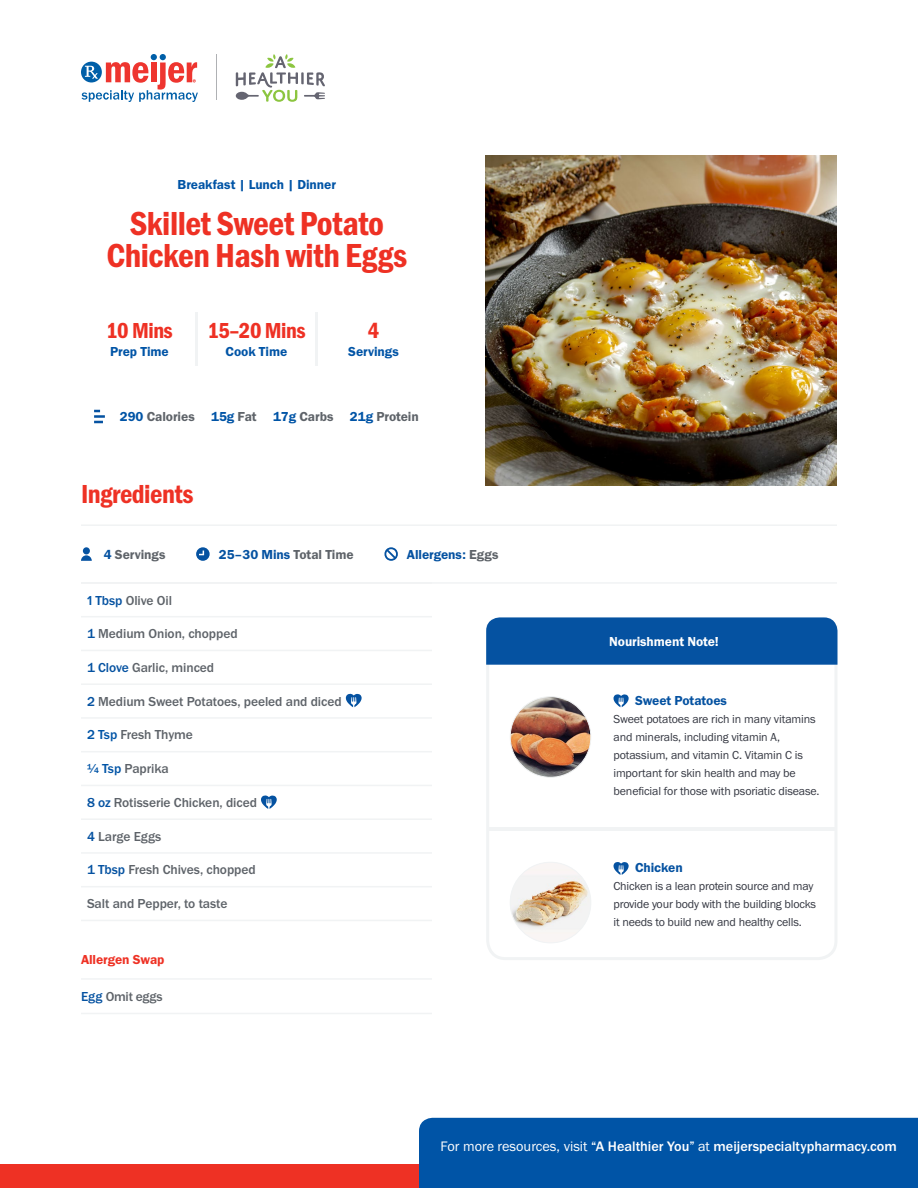
<style>
.page{position:relative;width:918px;height:1188px;background:#fff}
.page>*{position:absolute;margin:0;border:0;box-sizing:border-box;transform-origin:0 0}
.t1{font:34.5px/31.5px "Franklin Gothic URW Con Dem";letter-spacing:-.015em;color:#ee3124;text-align:center}
.t2{font:27px "Franklin Gothic URW Con Dem";letter-spacing:-.02em;color:#ee3124}
.t3{font:22.5px "Franklin Gothic URW Con Dem";letter-spacing:-.02em;color:#ee3124}
.t4{font:500 14.25px "Franklin Gothic URW";color:#fff}
.t5{font:500 13.5px "Franklin Gothic URW";letter-spacing:-.005em;color:#5e6369}
.t6{font:13.5px "Franklin Gothic URW Dem";letter-spacing:-.005em;color:#0552a1}
.t7{font:13.5px "Franklin Gothic URW Dem";letter-spacing:-.005em;color:#0054a6}
.t8{font:13.5px "Franklin Gothic URW Dem";letter-spacing:-.005em;color:#5e6369}
.t9{font:13.5px "Franklin Gothic URW Dem";letter-spacing:-.005em;color:#fff}
.t10{font:13.5px "Franklin Gothic URW Dem";letter-spacing:-.005em;color:#ee3124}
.t11{font:12px/18px "Franklin Gothic URW Boo";letter-spacing:-.015em;color:#343741}
.s1{color:#0054a6}
.s2{color:#0552a1}
.s3{color:#5e6369}
.s4{font-family:"Proxima Nova";font-weight:600;color:#0054a6}
.s5{font-family:"Franklin Gothic URW Boo";font-weight:400}
</style>
<div class="page">
<div style="left:0;top:1164px;width:918px;height:24px;background:#ee3124"></div>
<div style="left:419px;top:1118px;width:499px;height:70px;background:#0054a6"></div>
<hr style="left:217px;top:54px;width:1px;height:46px;background:#afb1b4">
<svg style="left:82px;top:54px;width:116px;height:48px"></svg>
<svg style="left:236px;top:54px;width:89px;height:48px"></svg>
<hr style="left:196px;top:312px;width:2px;height:54px;background:#f1f3f4">
<hr style="left:315px;top:312px;width:2px;height:54px;background:#f1f3f4">
<svg style="left:94px;top:410px;width:11px;height:13px"></svg>
<img style="left:486px;top:156px;width:351px;height:329px">
<hr style="left:81px;top:616px;width:351px;height:1px;background:#f1f3f4">
<hr style="left:81px;top:650px;width:351px;height:1px;background:#f1f3f4">
<hr style="left:81px;top:683px;width:351px;height:2px;background:#f1f3f4">
<hr style="left:81px;top:717px;width:351px;height:2px;background:#f1f3f4">
<hr style="left:81px;top:751px;width:351px;height:1px;background:#f1f3f4">
<hr style="left:81px;top:785px;width:351px;height:1px;background:#f1f3f4">
<hr style="left:81px;top:818px;width:351px;height:2px;background:#f1f3f4">
<hr style="left:81px;top:852px;width:351px;height:2px;background:#f1f3f4">
<hr style="left:81px;top:886px;width:351px;height:1px;background:#f1f3f4">
<hr style="left:81px;top:920px;width:351px;height:1px;background:#f1f3f4">
<hr style="left:81px;top:524px;width:756px;height:2px;background:#f1f3f4">
<hr style="left:81px;top:582px;width:756px;height:2px;background:#f1f3f4">
<svg style="left:81px;top:547px;width:11px;height:14px"></svg>
<svg style="left:196px;top:547px;width:14px;height:14px"></svg>
<svg style="left:261px;top:795px;width:16px;height:14px"></svg>
<svg style="left:346px;top:694px;width:16px;height:13px"></svg>
<svg style="left:486px;top:628px;width:352px;height:332px"></svg>
<div style="left:486px;top:617px;width:351px;height:48px;background:#0552a1"></div>
<svg style="left:613px;top:694px;width:16px;height:13px"></svg>
<svg style="left:613px;top:862px;width:16px;height:13px"></svg>
<svg style="left:384px;top:547px;width:14px;height:14px"></svg>
<img style="left:510px;top:697px;width:81px;height:80px;border-radius:40px">
<div style="left:510px;top:696px;width:81px;height:81px;border:1px solid #f1f3f4;border-radius:50%"></div>
<img style="left:510px;top:862px;width:81px;height:81px;border-radius:40px">
<div style="left:510px;top:862px;width:81px;height:81px;border:1px solid #f1f3f4;border-radius:50%"></div>
<hr style="left:487px;top:827px;width:350px;height:3px;background:#f1f3f4">
<hr style="left:81px;top:978px;width:351px;height:2px;background:#f1f3f4">
<hr style="left:81px;top:1013px;width:351px;height:1px;background:#f1f3f4">
<p class="t7" style="left:178px;top:176px;width:160px">Breakfast | Lunch | Dinner</p>
<h1 class="t1" style="left:107px;top:206px;width:302px">Skillet Sweet Potato<br>Chicken Hash with Eggs</h1>
<h3 class="t3" style="left:106px;top:315px;width:68px">10 Mins</h3>
<p class="t7" style="left:110px;top:343px;width:60px">Prep Time</p>
<h3 class="t3" style="left:207px;top:315px;width:100px">15–20 Mins</h3>
<p class="t7" style="left:226px;top:343px;width:63px">Cook Time</p>
<h3 class="t3" style="left:368px;top:315px;width:13px">4</h3>
<p class="t7" style="left:348px;top:343px;width:52px">Servings</p>
<p class="t8" style="left:120px;top:408px;width:301px"><span class="s1">290</span> Calories <span class="s1">15g</span> Fat <span class="s1">17g</span> Carbs <span class="s1">21g</span> Protein</p>
<h2 class="t2" style="left:81px;top:476px;width:114px">Ingredients</h2>
<p class="t8" style="left:104px;top:546px;width:63px"><span class="s2">4</span> Servings</p>
<p class="t6" style="left:219px;top:546px;width:136px">25–30 Mins <span class="s3">Total Time</span></p>
<p class="t5" style="left:87px;top:592px;width:87px"><span class="s4">1</span> <span class="s2">Tbsp</span> Olive Oil</p>
<p class="t5" style="left:87px;top:625px;width:152px"><span class="s2">1</span> Medium Onion, chopped</p>
<p class="t5" style="left:87px;top:659px;width:129px"><span class="s2">1 Clove</span> Garlic, minced</p>
<p class="t5" style="left:87px;top:693px;width:256px"><span class="s2">2</span> Medium Sweet Potatoes, peeled and diced</p>
<p class="t5" style="left:87px;top:726px;width:108px"><span class="s1">2 Tsp</span> Fresh Thyme</p>
<p class="t5" style="left:87px;top:760px;width:83px"><span class="s1">¼ Tsp</span> Paprika</p>
<p class="t5" style="left:87px;top:794px;width:172px"><span class="s2">8 oz</span> Rotisserie Chicken, diced</p>
<p class="t5" style="left:87px;top:828px;width:76px"><span class="s2">4</span> Large Eggs</p>
<p class="t5" style="left:87px;top:861px;width:170px"><span class="s2">1 Tbsp</span> Fresh Chives, chopped</p>
<p class="t5" style="left:87px;top:895px;width:142px">Salt and Pepper, to taste</p>
<p class="t10" style="left:81px;top:951px;width:85px">Allergen Swap</p>
<p class="t5" style="left:81px;top:989px;width:83px"><span class="s2">Egg</span> Omit eggs</p>
<p class="t6" style="left:407px;top:546px;width:93px">Allergens: <span class="s3">Eggs</span></p>
<p class="t9" style="left:609px;top:633px;width:111px">Nourishment Note!</p>
<p class="t6" style="left:635px;top:692px;width:93px">Sweet Potatoes</p>
<p class="t11" style="left:614px;top:710px;width:208px">Sweet potatoes are rich in many vitamins and minerals, including vitamin A, potassium, and vitamin C. Vitamin C is important for skin health and may be beneficial for those with psoriatic disease.</p>
<p class="t6" style="left:635px;top:859px;width:49px">Chicken</p>
<p class="t11" style="left:614px;top:877px;width:204px">Chicken is a lean protein source and may provide your body with the building blocks it needs to build new and healthy cells.</p>
<p class="t4" style="left:441px;top:1137px;width:458px"><span class="s5">For more resources, visit</span> “A Healthier You” <span class="s5">at</span> meijerspecialtypharmacy.com</p>
</div>
